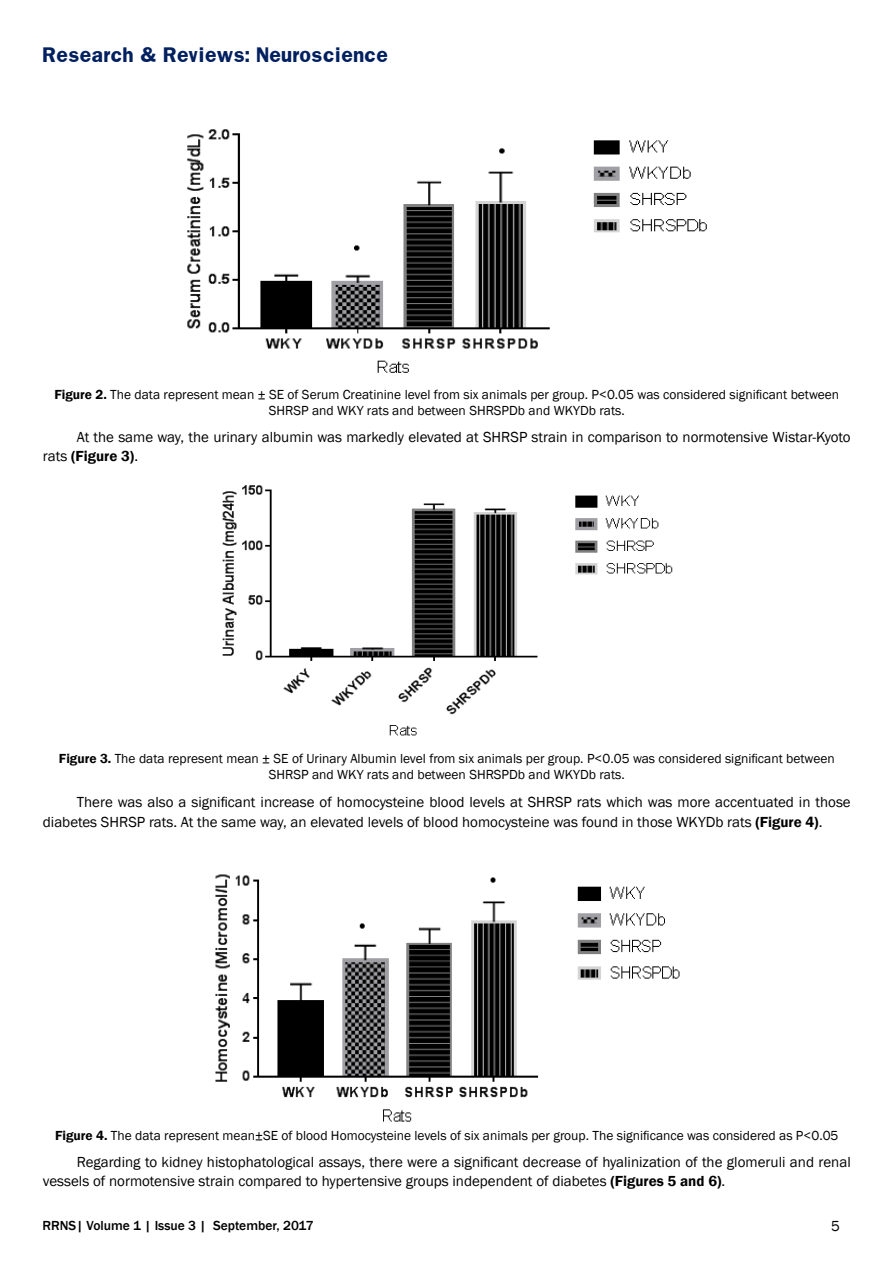
<style>
.page{position:relative;width:893px;height:1263px;background:#fff}
.page>*{position:absolute;margin:0;border:0;box-sizing:border-box;transform-origin:0 0}
.t1{font:700 18px "Franklin";color:#002060}
.t2{font:15px/18.8px "Franklin Gothic";color:#000}
.t3{font:13.5px/16.2px "Franklin Gothic";color:#000;text-align:center}
.t4{font:500 13.5px "Franklin Gothic";color:#000}
.s1{font-weight:600}
</style>
<div class="page">
<img style="left:187px;top:129px;width:520px;height:244px">
<img style="left:222px;top:485px;width:451px;height:251px">
<img style="left:215px;top:874px;width:465px;height:248px">
<p class="t1" style="left:43px;top:43px;width:347px">Research &amp; Reviews: Neuroscience</p>
<p class="t3" style="left:54px;top:387px;width:786px"><span class="s1">Figure 2.</span> The data represent mean ± SE of Serum Creatinine level from six animals per group. P&lt;0.05 was considered significant between<br>SHRSP and WKY rats and between SHRSPDb and WKYDb rats.</p>
<p class="t2" style="left:43px;top:428px;width:809px;text-indent:34px">At the same way, the urinary albumin was markedly elevated at SHRSP strain in comparison to normotensive Wistar-Kyoto rats <span class="s1">(Figure 3)</span>.</p>
<p class="t3" style="left:59px;top:750px;width:777px"><span class="s1">Figure 3.</span> The data represent mean ± SE of Urinary Albumin level from six animals per group. P&lt;0.05 was considered significant between<br>SHRSP and WKY rats and between SHRSPDb and WKYDb rats.</p>
<p class="t2" style="left:43px;top:793px;width:809px;line-height:19.5px;text-indent:34px">There was also a significant increase of homocysteine blood levels at SHRSP rats which was more accentuated in those diabetes SHRSP rats. At the same way, an elevated levels of blood homocysteine was found in those WKYDb rats <span class="s1">(Figure 4)</span>.</p>
<p class="t3" style="left:55px;top:1128px;width:785px"><span class="s1">Figure 4.</span> The data represent mean±SE of blood Homocysteine levels of six animals per group. The significance was considered as P&lt;0.05</p>
<p class="t2" style="left:43px;top:1153px;width:809px;text-indent:34px">Regarding to kidney histophatological assays, there were a significant decrease of hyalinization of the glomeruli and renal vessels of normotensive strain compared to hypertensive groups independent of diabetes <span class="s1">(Figures 5 and 6)</span>.</p>
<p class="t4" style="left:43px;top:1217px;width:273px">RRNS| Volume 1 | Issue 3 | September, 2017</p>
<p class="t2" style="left:831px;top:1217px;width:10px">5</p>
</div>
